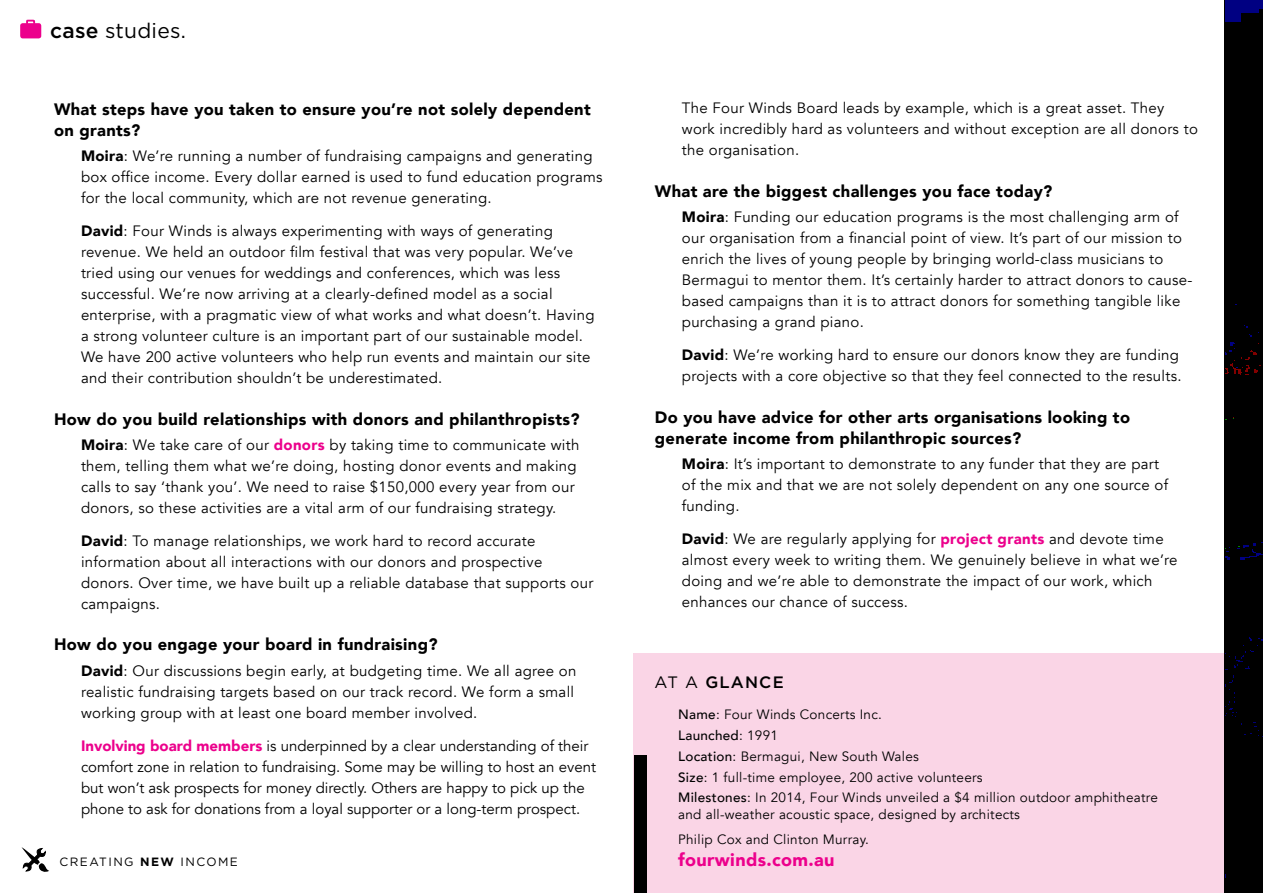
<style>
.page{position:relative;width:1263px;height:893px;background:#fff}
.page>*{position:absolute;margin:0;border:0;box-sizing:border-box;transform-origin:0 0}
.t1{font:21px "Gotham";letter-spacing:.01em;color:#000}
.t2{font:900 18px "Avenir";letter-spacing:.02em;color:#ec008c}
.steps_heading{font:900 16.5px/21px "Avenir";letter-spacing:.02em;color:#000}
.further_reading{font:500 16.5px "Gotham";letter-spacing:.07em;color:#000}
.tabbed_text{font:15px/21px "Avenir";letter-spacing:.02em;color:#000}
.tabbed_text-2{font:15px/21px "Avenir";color:#000}
.text{font:13.5px/16.5px "Avenir";letter-spacing:.02em;color:#000}
.at_a_glance{font:13.5px "Avenir";letter-spacing:.02em;color:#000}
.text-2{font:500 13.5px "Avenir";letter-spacing:.02em;color:#000}
.t3{font:12px "Gotham";letter-spacing:.12em;color:#000}
.s1{font-weight:500}
.s2{font-weight:900}
.s3{font-weight:900;color:#ec008c}
.s4{font-weight:700}
.s5{font-weight:400}
</style>
<div class="page">
<svg style="left:22px;top:847px;width:27px;height:25px"></svg>
<div style="left:20px;top:23px;width:21px;height:15px;background:#ec008c;border-radius:3px"></div>
<svg style="left:25px;top:19px;width:11px;height:5px"></svg>
<div style="left:1225px;top:0;width:38px;height:653px;background:#000"></div>
<div style="left:634px;top:653px;width:629px;height:240px;background:#fad5e6"></div>
<h1 class="t1" style="left:50px;top:17px;width:137px"><span class="s1">case</span> studies.</h1>
<p class="steps_heading" style="left:54px;top:98px;width:538px">What steps have you taken to ensure you’re not solely dependent on grants?</p>
<p class="tabbed_text" style="left:81px;top:146px;width:523px"><span class="s2">Moira</span>: We’re running a number of fundraising campaigns and generating box office income. Every dollar earned is used to fund education programs for the local community, which are not revenue generating.</p>
<p class="tabbed_text" style="left:81px;top:221px;width:515px"><span class="s2">David</span>: Four Winds is always experimenting with ways of generating revenue. We held an outdoor film festival that was very popular. We’ve tried using our venues for weddings and conferences, which was less successful. We’re now arriving at a clearly-defined model as a social enterprise, with a pragmatic view of what works and what doesn’t. Having a strong volunteer culture is an important part of our sustainable model.<br>We have 200 active volunteers who help run events and maintain our site and their contribution shouldn’t be underestimated.</p>
<p class="steps_heading" style="left:54px;top:408px;width:527px">How do you build relationships with donors and philanthropists?</p>
<p class="tabbed_text" style="left:81px;top:434px;width:500px"><span class="s2">Moira</span>: We take care of our <span class="s3">donors</span> by taking time to communicate with them, telling them what we’re doing, hosting donor events and making calls to say ‘thank you’. We need to raise $150,000 every year from our donors, so these activities are a vital arm of our fundraising strategy.</p>
<p class="tabbed_text" style="left:81px;top:530px;width:514px"><span class="s2">David</span>: To manage relationships, we work hard to record accurate information about all interactions with our donors and prospective donors. Over time, we have built up a reliable database that supports our campaigns.</p>
<p class="steps_heading" style="left:54px;top:634px;width:385px">How do you engage your board in fundraising?</p>
<p class="tabbed_text" style="left:81px;top:660px;width:497px"><span class="s2">David</span>: Our discussions begin early, at budgeting time. We all agree on realistic fundraising targets based on our track record. We form a small working group with at least one board member involved.</p>
<p class="tabbed_text-2" style="left:81px;top:735px;width:516px"><span class="s3">Involving board members</span> is underpinned by a clear understanding of their comfort zone in relation to fundraising. Some may be willing to host an event but won’t ask prospects for money directly. Others are happy to pick up the phone to ask for donations from a loyal supporter or a long-term prospect.</p>
<p class="t3" style="left:59px;top:854px;width:180px">CREATING <span class="s4">NEW</span> INCOME</p>
<p class="tabbed_text" style="left:682px;top:98px;width:518px">The Four Winds Board leads by example, which is a great asset. They work incredibly hard as volunteers and without exception are all donors to the organisation.</p>
<p class="steps_heading" style="left:655px;top:180px;width:399px">What are the biggest challenges you face today?</p>
<p class="tabbed_text" style="left:682px;top:207px;width:512px"><span class="s2">Moira</span>: Funding our education programs is the most challenging arm of our organisation from a financial point of view. It’s part of our mission to enrich the lives of young people by bringing world-class musicians to Bermagui to mentor them. It’s certainly harder to attract donors to cause&shy;based campaigns than it is to attract donors for something tangible like purchasing a grand piano.</p>
<p class="tabbed_text" style="left:682px;top:345px;width:501px"><span class="s2">David</span>: We’re working hard to ensure our donors know they are funding projects with a core objective so that they feel connected to the results.</p>
<p class="steps_heading" style="left:655px;top:406px;width:477px">Do you have advice for other arts organisations looking to generate income from philanthropic sources?</p>
<p class="tabbed_text" style="left:682px;top:453px;width:488px"><span class="s2">Moira</span>: It’s important to demonstrate to any funder that they are part of the mix and that we are not solely dependent on any one source of funding.</p>
<p class="tabbed_text" style="left:682px;top:528px;width:497px"><span class="s2">David</span>: We are regularly applying for <span class="s3">project grants</span> and devote time almost every week to writing them. We genuinely believe in what we’re doing and we’re able to demonstrate the impact of our work, which enhances our chance of success.</p>
<p class="further_reading" style="left:655px;top:671px;width:131px"><span class="s5">AT A</span> GLANCE</p>
<p class="at_a_glance" style="left:678px;top:707px;width:205px"><span class="s1">Name</span>: Four Winds Concerts Inc.</p>
<p class="text-2" style="left:678px;top:724px;width:101px">Launched<span class="s5">: 1991</span></p>
<p class="text" style="left:678px;top:748px;width:242px"><span class="s1">Location</span>: Bermagui, New South Wales</p>
<p class="text" style="left:678px;top:769px;width:306px"><span class="s1">Size</span>: 1 full-time employee, 200 active volunteers</p>
<p class="text" style="left:678px;top:790px;width:481px"><span class="s1">Milestones</span>: In 2014, Four Winds unveiled a $4 million outdoor amphitheatre and all-weather acoustic space, designed by architects</p>
<p class="text" style="left:678px;top:831px;width:192px">Philip Cox and Clinton Murray.</p>
<p class="t2" style="left:678px;top:845px;width:158px">fourwinds.com.au</p>
</div>
